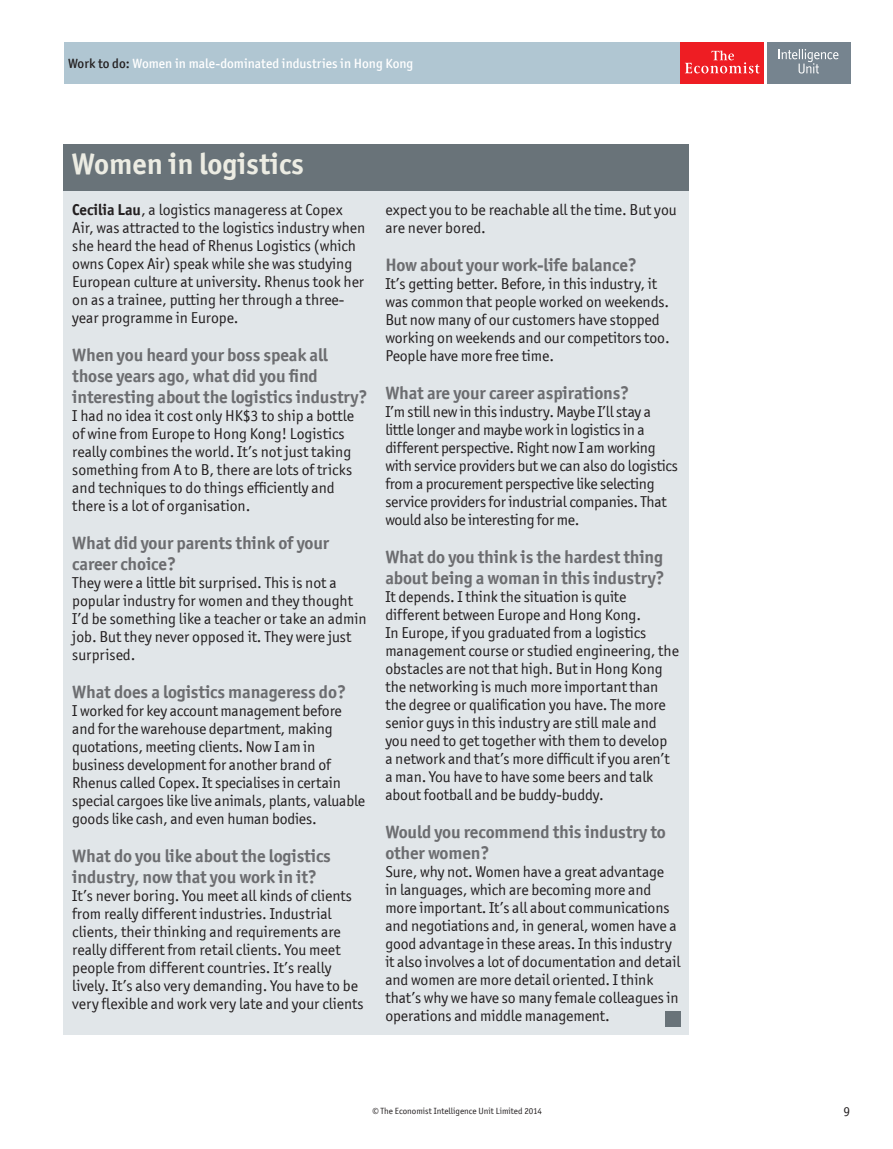
<style>
.page{position:relative;width:893px;height:1149px;background:#fff}
.page>*{position:absolute;margin:0;border:0;box-sizing:border-box;transform-origin:0 0}
.t1{font:700 30px "Officina San ITC";color:#ecece3}
.t2{font:700 18px/21px "Officina San ITC";letter-spacing:-.005em;color:#6c6d70}
.t3{font:15.75px/18px "Officina San ITC";letter-spacing:-.005em;color:#231f20}
.t4{font:500 13.5px "Officina San ITC";color:#fff}
.t5{font:13.5px "Officina San ITC";color:#231f20}
.t6{font:9px "Officina San ITC";color:#231f20}
.s1{color:#231f20}
.s2{font-weight:700}
</style>
<div class="page">
<div style="left:64px;top:42px;width:786px;height:42px;background:#b0c6d2"></div>
<div style="left:680px;top:42px;width:84px;height:42px;background:#ee1d23"></div>
<svg style="left:685px;top:50px;width:75px;height:23px"></svg>
<div style="left:767px;top:42px;width:83px;height:42px;background:#76848f"></div>
<svg style="left:779px;top:49px;width:59px;height:24px"></svg>
<div style="left:64px;top:190px;width:625px;height:844px;background:#e1e6e9"></div>
<div style="left:64px;top:144px;width:625px;height:46px;background:#697379"></div>
<div style="left:665px;top:1011px;width:15px;height:15px;background:#697379"></div>
<p class="t4" style="left:68px;top:55px;width:347px"><span class="s1">Work to do:</span> Women in male-dominated industries in Hong Kong</p>
<h1 class="t1" style="left:71px;top:145px;width:234px">Women in logistics</h1>
<p class="t3" style="left:72px;top:200px;width:295px"><span class="s2">Cecilia Lau</span>, a logistics manageress at Copex Air, was attracted to the logistics industry when she heard the head of Rhenus Logistics (which owns Copex Air) speak while she was studying European culture at university. Rhenus took her on as a trainee, putting her through a three&shy;year programme in Europe.</p>
<p class="t2" style="left:72px;top:344px;width:297px">When you heard your boss speak all those years ago, what did you find interesting about the logistics industry?</p>
<p class="t3" style="left:72px;top:406px;width:283px">I had no idea it cost only HK$3 to ship a bottle of wine from Europe to Hong Kong! Logistics really combines the world. It’s not just taking something from A to B, there are lots of tricks and techniques to do things efficiently and there is a lot of organisation.</p>
<p class="t2" style="left:72px;top:532px;width:258px">What did your parents think of your career choice?</p>
<p class="t3" style="left:72px;top:573px;width:296px">They were a little bit surprised. This is not a popular industry for women and they thought I’d be something like a teacher or take an admin job. But they never opposed it. They were just surprised.</p>
<p class="t2" style="left:72px;top:681px;width:275px">What does a logistics manageress do?</p>
<p class="t3" style="left:72px;top:701px;width:294px">I worked for key account management before and for the warehouse department, making quotations, meeting clients. Now I am in business development for another brand of Rhenus called Copex. It specialises in certain special cargoes like live animals, plants, valuable goods like cash, and even human bodies.</p>
<p class="t2" style="left:72px;top:845px;width:260px">What do you like about the logistics industry, now that you work in it?</p>
<p class="t3" style="left:72px;top:886px;width:293px">It’s never boring. You meet all kinds of clients from really different industries. Industrial clients, their thinking and requirements are really different from retail clients. You meet people from different countries. It’s really lively. It’s also very demanding. You have to be very flexible and work very late and your clients</p>
<p class="t3" style="left:385px;top:200px;width:293px">expect you to be reachable all the time. But you are never bored.</p>
<p class="t2" style="left:385px;top:254px;width:253px">How about your work-life balance?</p>
<p class="t3" style="left:385px;top:274px;width:286px">It’s getting better. Before, in this industry, it was common that people worked on weekends.<br>But now many of our customers have stopped working on weekends and our competitors too.<br>People have more free time.</p>
<p class="t2" style="left:385px;top:382px;width:245px">What are your career aspirations?</p>
<p class="t3" style="left:385px;top:402px;width:294px">I’m still new in this industry. Maybe I’ll stay a little longer and maybe work in logistics in a different perspective. Right now I am working with service providers but we can also do logistics from a procurement perspective like selecting service providers for industrial companies. That would also be interesting for me.</p>
<p class="t2" style="left:385px;top:546px;width:281px">What do you think is the hardest thing about being a woman in this industry?</p>
<p class="t3" style="left:385px;top:587px;width:295px">It depends. I think the situation is quite different between Europe and Hong Kong.<br>In Europe, if you graduated from a logistics management course or studied engineering, the obstacles are not that high. But in Hong Kong the networking is much more important than the degree or qualification you have. The more senior guys in this industry are still male and you need to get together with them to develop<br>a network and that’s more difficult if you aren’t a man. You have to have some beers and talk about football and be buddy-buddy.</p>
<p class="t2" style="left:385px;top:821px;width:282px">Would you recommend this industry to other women?</p>
<p class="t3" style="left:385px;top:862px;width:297px">Sure, why not. Women have a great advantage<br>in languages, which are becoming more and more important. It’s all about communications and negotiations and, in general, women have a good advantage in these areas. In this industry it also involves a lot of documentation and detail and women are more detail oriented. I think that’s why we have so many female colleagues in operations and middle management.</p>
<p class="t6" style="left:372px;top:1105px;width:171px">© The Economist Intelligence Unit Limited 2014</p>
<p class="t5" style="left:843px;top:1103px;width:8px">9</p>
</div>
